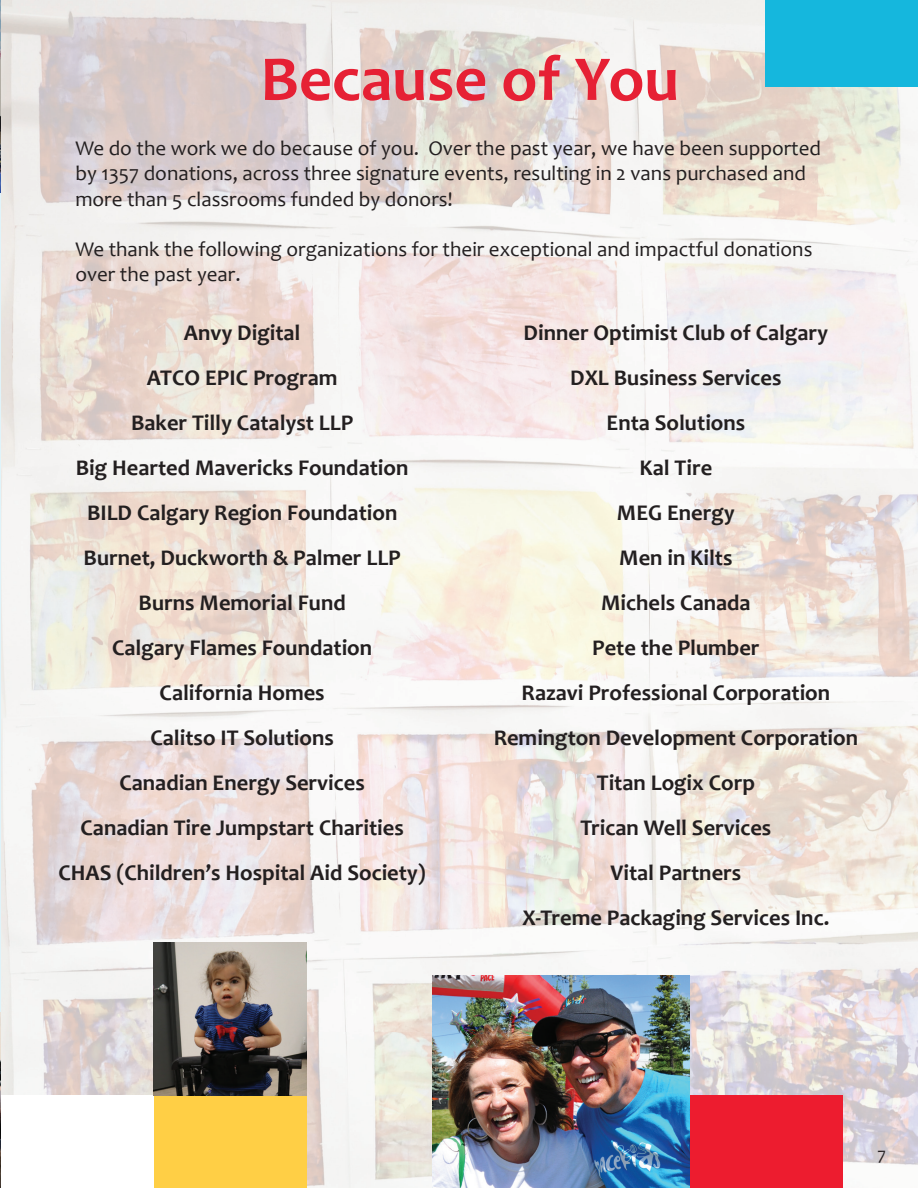
<style>
.page{position:relative;width:918px;height:1188px;background:#fff}
.page>*{position:absolute;margin:0;border:0;box-sizing:border-box;transform-origin:0 0}
.t1{font:700 64.5px "Candara";color:#e62034}
.t2{font:700 22.5px/45px "Candara";color:#231f20;text-align:center}
.t3{font:21px/25.2px "Candara";color:#231f20}
.t4{font:18px "Candara";color:#231f20}
</style>
<div class="page">
<img style="left:1px;top:0;width:917px;height:1188px">
<hr style="left:0;top:0;width:1px;height:1188px;background:#dff3f9">
<div style="left:690px;top:1096px;width:153px;height:92px;background:#ed1c2f"></div>
<div style="left:154px;top:1096px;width:153px;height:92px;background:#ffcf45"></div>
<div style="left:1px;top:1096px;width:153px;height:92px;background:#fff"></div>
<div style="left:765px;top:0;width:153px;height:86px;background:#15b7dd"></div>
<img style="left:0;top:0;width:1px;height:192px">
<img style="left:154px;top:943px;width:153px;height:153px">
<img style="left:0;top:1012px;width:1px;height:176px">
<img style="left:432px;top:975px;width:257px;height:213px">
<h1 class="t1" style="left:260px;top:38px;width:420px">Because of You</h1>
<p class="t3" style="left:75px;top:136px;width:747px">We do the work we do because of you. Over the past year, we have been supported by 1357 donations, across three signature events, resulting in 2 vans purchased and more than 5 classrooms funded by donors!</p>
<p class="t3" style="left:75px;top:236px;width:739px">We thank the following organizations for their exceptional and impactful donations over the past year.</p>
<p class="t2" style="left:59px;top:310px;width:369px">Anvy Digital<br>ATCO EPIC Program<br>Baker Tilly Catalyst LLP<br>Big Hearted Mavericks Foundation<br>BILD Calgary Region Foundation<br>Burnet, Duckworth &amp; Palmer LLP<br>Burns Memorial Fund<br>Calgary Flames Foundation<br>California Homes<br>Calitso IT Solutions<br>Canadian Energy Services<br>Canadian Tire Jumpstart Charities<br>CHAS (Children’s Hospital Aid Society)</p>
<p class="t2" style="left:494px;top:310px;width:366px">Dinner Optimist Club of Calgary<br>DXL Business Services<br>Enta Solutions<br>Kal Tire<br>MEG Energy<br>Men in Kilts<br>Michels Canada<br>Pete the Plumber<br>Razavi Professional Corporation<br>Remington Development Corporation<br>Titan Logix Corp<br>Trican Well Services<br>Vital Partners<br>X-Treme Packaging Services Inc.</p>
<p class="t4" style="left:878px;top:1142px;width:10px">7</p>
</div>
